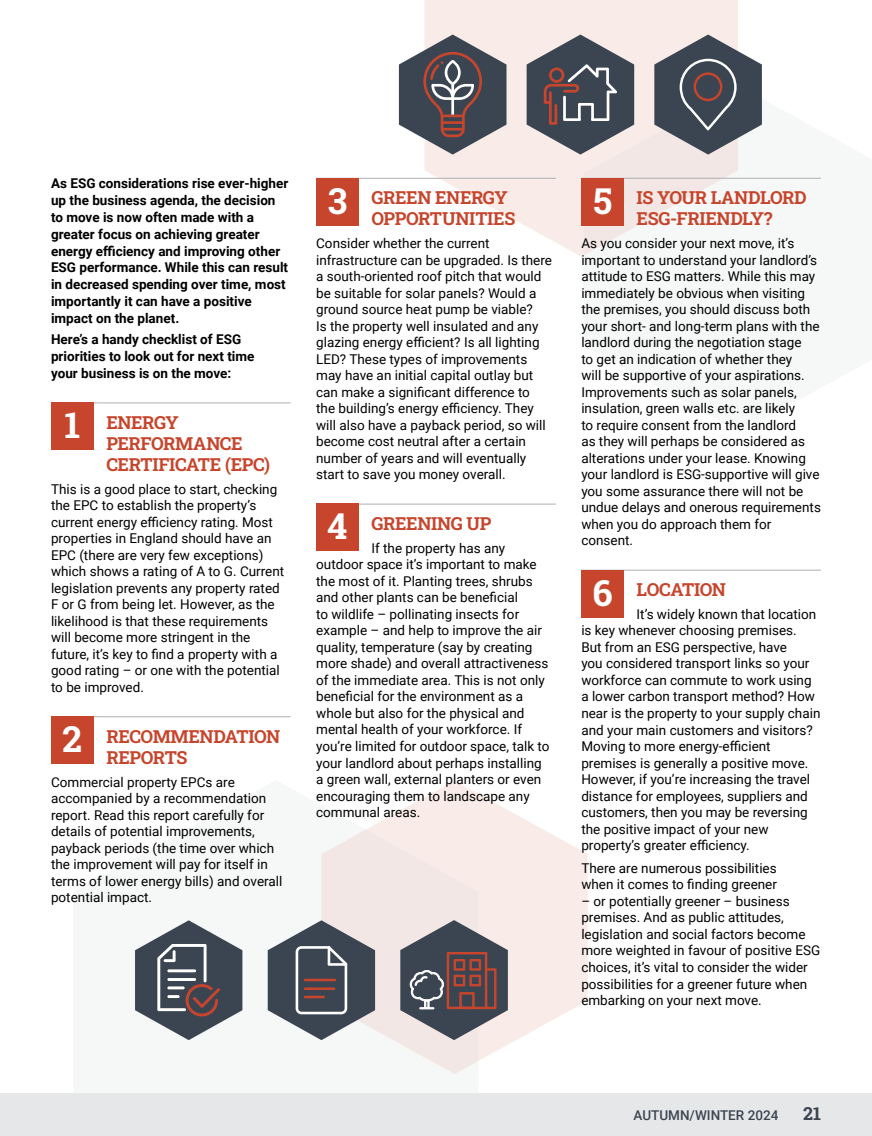
<style>
.page{position:relative;width:872px;height:1136px;background:#fff}
.page>*{position:absolute;margin:0;border:0;box-sizing:border-box;transform-origin:0 0}
.t1{font:18px/21px "Roboto Slab";letter-spacing:-.025em;color:#c6452c}
.t2{font:18px "Roboto Slab";color:#3b4551}
.t3{font:13.5px/16.5px "Roboto";color:#000}
.t4{font:700 13.5px/16.8px "Roboto";color:#000}
.t5{font:500 13.5px "Roboto";color:#3b4551}
.s1{font-size:36px;color:#fff}
</style>
<div class="page">
<svg style="left:478px;top:794px;width:110px;height:267px;fill:#f9ece8"></svg>
<svg style="left:186px;top:781px;width:292px;height:293px;fill:#f6f7f7"></svg>
<svg style="left:424px;top:0;width:314px;height:256px;fill:#f9ece8"></svg>
<svg style="left:583px;top:87px;width:238px;height:169px;fill:#f6f7f7"></svg>
<hr style="left:51px;top:402px;width:240px;height:1px;background:#adb0b3">
<hr style="left:51px;top:716px;width:240px;height:1px;background:#adb0b3">
<div style="left:51px;top:402px;width:43px;height:48px;background:#c6452c"></div>
<div style="left:51px;top:716px;width:43px;height:47px;background:#c6452c"></div>
<hr style="left:316px;top:178px;width:240px;height:1px;background:#adb0b3">
<hr style="left:316px;top:503px;width:240px;height:1px;background:#adb0b3">
<div style="left:316px;top:178px;width:43px;height:47px;background:#c6452c"></div>
<div style="left:316px;top:503px;width:43px;height:48px;background:#c6452c"></div>
<hr style="left:581px;top:178px;width:240px;height:1px;background:#adb0b3">
<hr style="left:581px;top:569px;width:240px;height:1px;background:#adb0b3">
<div style="left:581px;top:178px;width:43px;height:47px;background:#c6452c"></div>
<div style="left:581px;top:570px;width:43px;height:47px;background:#c6452c"></div>
<hr style="left:0;top:0;width:1px;height:646px;background:#3b4551">
<div style="left:0;top:1093px;width:872px;height:42px;background:#e6e7e8"></div>
<svg style="left:399px;top:34px;width:107px;height:120px"></svg>
<svg style="left:654px;top:34px;width:108px;height:120px"></svg>
<svg style="left:526px;top:34px;width:108px;height:120px"></svg>
<svg style="left:400px;top:919px;width:108px;height:120px"></svg>
<svg style="left:268px;top:920px;width:107px;height:119px"></svg>
<hr style="left:304px;top:978px;width:32px;height:3px;background:#c6452c">
<hr style="left:304px;top:987px;width:31px;height:2px;background:#c6452c">
<hr style="left:304px;top:995px;width:21px;height:3px;background:#c6452c">
<svg style="left:135px;top:920px;width:107px;height:119px"></svg>
<p class="t4" style="left:51px;top:174px;width:239px">As ESG considerations rise ever-higher up the business agenda, the decision to move is now often made with a greater focus on achieving greater energy efficiency and improving other ESG performance. While this can result in decreased spending over time, most importantly it can have a positive impact on the planet.</p>
<p class="t4" style="left:51px;top:330px;width:205px">Here’s a handy checklist of ESG priorities to look out for next time your business is on the move:</p>
<h1 class="t1" style="left:106px;top:411px;width:165px;text-indent:-42px"><span class="s1">1</span> ENERGY<br>PERFORMANCE<br>CERTIFICATE (EPC)</h1>
<p class="t3" style="left:51px;top:480px;width:235px">This is a good place to start, checking the EPC to establish the property’s current energy efficiency rating. Most properties in England should have an EPC (there are very few exceptions) which shows a rating of A to G. Current legislation prevents any property rated F or G from being let. However, as the likelihood is that these requirements will become more stringent in the future, it’s key to find a property with a good rating – or one with the potential to be improved.</p>
<h1 class="t1" style="left:106px;top:725px;width:175px;text-indent:-44px"><span class="s1">2</span> RECOMMENDATION<br>REPORTS</h1>
<p class="t3" style="left:51px;top:773px;width:233px">Commercial property EPCs are accompanied by a recommendation report. Read this report carefully for details of potential improvements, payback periods (the time over which the improvement will pay for itself in terms of lower energy bills) and overall potential impact.</p>
<h1 class="t1" style="left:371px;top:187px;width:145px;text-indent:-44px"><span class="s1">3</span> GREEN ENERGY<br>OPPORTUNITIES</h1>
<p class="t3" style="left:316px;top:234px;width:237px">Consider whether the current infrastructure can be upgraded. Is there a south-oriented roof pitch that would be suitable for solar panels? Would a ground source heat pump be viable?<br>Is the property well insulated and any glazing energy efficient? Is all lighting LED? These types of improvements may have an initial capital outlay but can make a significant difference to the building’s energy efficiency. They will also have a payback period, so will become cost neutral after a certain number of years and will eventually start to save you money overall.</p>
<h1 class="t1" style="left:327px;top:512px;width:166px"><span class="s1">4</span> GREENING UP</h1>
<p class="t3" style="left:316px;top:539px;width:235px;text-indent:55px">If the property has any outdoor space it’s important to make the most of it. Planting trees, shrubs and other plants can be beneficial<br>to wildlife – pollinating insects for example – and help to improve the air quality, temperature (say by creating more shade) and overall attractiveness of the immediate area. This is not only beneficial for the environment as a whole but also for the physical and mental health of your workforce. If you’re limited for outdoor space, talk to your landlord about perhaps installing a green wall, external planters or even encouraging them to landscape any communal areas.</p>
<h1 class="t1" style="left:593px;top:187px;width:215px;text-align:center"><span class="s1">5</span> IS YOUR LANDLORD<br>ESG-FRIENDLY?</h1>
<p class="t3" style="left:581px;top:234px;width:241px">As you consider your next move, it’s important to understand your landlord’s attitude to ESG matters. While this may immediately be obvious when visiting the premises, you should discuss both your short- and long-term plans with the landlord during the negotiation stage<br>to get an indication of whether they<br>will be supportive of your aspirations.<br>Improvements such as solar panels, insulation, green walls etc. are likely<br>to require consent from the landlord<br>as they will perhaps be considered as alterations under your lease. Knowing your landlord is ESG-supportive will give you some assurance there will not be undue delays and onerous requirements when you do approach them for consent.</p>
<h1 class="t1" style="left:592px;top:578px;width:135px"><span class="s1">6</span> LOCATION</h1>
<p class="t3" style="left:581px;top:605px;width:241px;text-indent:55px">It’s widely known that location is key whenever choosing premises.<br>But from an ESG perspective, have<br>you considered transport links so your workforce can commute to work using a lower carbon transport method? How near is the property to your supply chain and your main customers and visitors?<br>Moving to more energy-efficient premises is generally a positive move.<br>However, if you’re increasing the travel distance for employees, suppliers and customers, then you may be reversing the positive impact of your new property’s greater efficiency.</p>
<p class="t3" style="left:581px;top:859px;width:197px">There are numerous possibilities when it comes to finding greener</p>
<p class="t3" style="left:581px;top:892px;width:240px">– or potentially greener – business premises. And as public attitudes, legislation and social factors become more weighted in favour of positive ESG choices, it’s vital to consider the wider possibilities for a greener future when embarking on your next move.</p>
<p class="t5" style="left:633px;top:1105px;width:146px">AUTUMN/WINTER 2024</p>
<h1 class="t2" style="left:803px;top:1100px;width:19px">21</h1>
</div>
